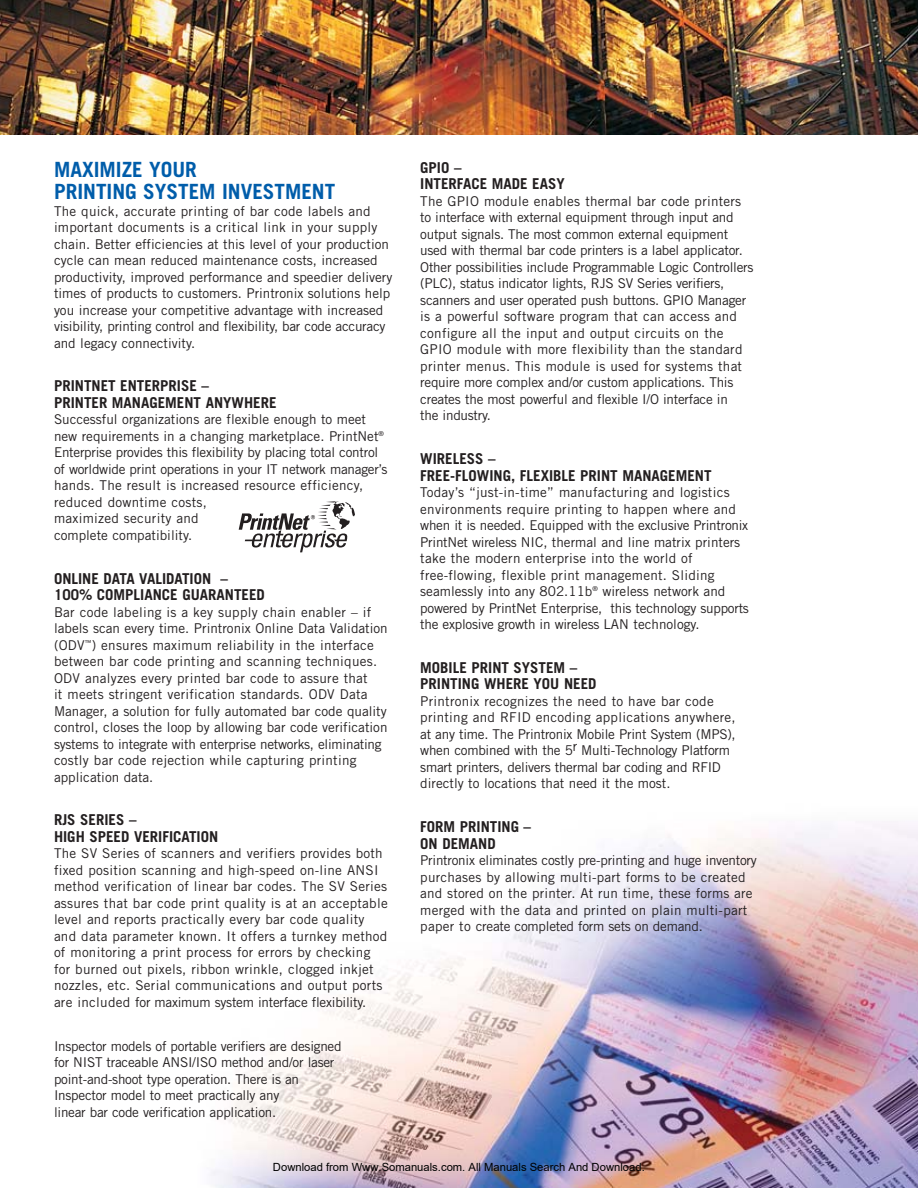
<style>
.page{position:relative;width:918px;height:1188px;background:#fff}
.page>*{position:absolute;margin:0;border:0;box-sizing:border-box;transform-origin:0 0}
.t1{font:700 21px/21.9px "Trade Gothic";color:#005daa}
.t2{font:700 15px/16.5px "Trade Gothic";color:#231f20}
.t3{font:13.5px/16.5px "Trade Gothic";color:#231f20}
.t4{font:13.5px/16.5px "Trade Gothic";letter-spacing:-.02em;color:#231f20}
.t5{font:13.5px/16.5px "Trade Gothic";letter-spacing:.02em;color:#231f20}
.t6{font:11.25px "Arial";color:#000}
</style>
<div class="page">
<img style="left:211px;top:821px;width:707px;height:367px">
<img style="left:0;top:0;width:918px;height:135px">
<svg style="left:239px;top:501px;width:116px;height:51px"></svg>
<h1 class="t1" style="left:54px;top:161px;width:283px">MAXIMIZE YOUR<br>PRINTING SYSTEM INVESTMENT</h1>
<p class="t3" style="left:54px;top:204px;width:340px">The quick, accurate printing of bar code labels and important documents is a critical link in your supply chain. Better efficiencies at this level of your production cycle can mean reduced maintenance costs, increased productivity, improved performance and speedier delivery times of products to customers. Printronix solutions help you increase your competitive advantage with increased visibility, printing control and flexibility, bar code accuracy and legacy connectivity.</p>
<p class="t2" style="left:54px;top:379px;width:224px">PRINTNET ENTERPRISE –<br>PRINTER MANAGEMENT ANYWHERE</p>
<p class="t3" style="left:54px;top:413px;width:335px">Successful organizations are flexible enough to meet new requirements in a changing marketplace. PrintNet<sup>® </sup>Enterprise provides this flexibility by placing total control of worldwide print operations in your IT network manager’s hands. The result is increased resource efficiency, reduced downtime costs,<br>maximized security and<br>complete compatibility.</p>
<p class="t2" style="left:54px;top:571px;width:212px">ONLINE DATA VALIDATION –<br>100% COMPLIANCE GUARANTEED</p>
<p class="t5" style="left:54px;top:605px;width:335px">Bar code labeling is a key supply chain enabler – if labels scan every time. Printronix Online Data Validation (ODV<sup>™</sup>) ensures maximum reliability in the interface between bar code printing and scanning techniques.<br>ODV analyzes every printed bar code to assure that<br>it meets stringent verification standards. ODV Data Manager, a solution for fully automated bar code quality control, closes the loop by allowing bar code verification systems to integrate with enterprise networks, eliminating costly bar code rejection while capturing printing application data.</p>
<p class="t2" style="left:54px;top:813px;width:166px">RJS SERIES –<br>HIGH SPEED VERIFICATION</p>
<p class="t5" style="left:54px;top:847px;width:335px">The SV Series of scanners and verifiers provides both fixed position scanning and high-speed on-line ANSI method verification of linear bar codes. The SV Series assures that bar code print quality is at an acceptable level and reports practically every bar code quality and data parameter known. It offers a turnkey method of monitoring a print process for errors by checking for burned out pixels, ribbon wrinkle, clogged inkjet nozzles, etc. Serial communications and output ports are included for maximum system interface flexibility.</p>
<p class="t4" style="left:54px;top:1039px;width:289px">Inspector models of portable verifiers are designed for NIST traceable ANSI/ISO method and/or laser point-and-shoot type operation. There is an Inspector model to meet practically any<br>linear bar code verification application.</p>
<p class="t2" style="left:420px;top:161px;width:146px">GPIO –<br>INTERFACE MADE EASY</p>
<p class="t4" style="left:420px;top:194px;width:335px">The GPIO module enables thermal bar code printers to interface with external equipment through input and output signals. The most common external equipment used with thermal bar code printers is a label applicator.<br>Other possibilities include Programmable Logic Controllers (PLC), status indicator lights, RJS SV Series verifiers, scanners and user operated push buttons. GPIO Manager is a powerful software program that can access and configure all the input and output circuits on the GPIO module with more flexibility than the standard printer menus. This module is used for systems that require more complex and/or custom applications. This creates the most powerful and flexible I/O interface in<br>the industry.</p>
<p class="t2" style="left:420px;top:452px;width:293px">WIRELESS –<br>FREE-FLOWING, FLEXIBLE PRINT MANAGEMENT</p>
<p class="t3" style="left:420px;top:485px;width:330px">Today’s “just-in-time” manufacturing and logistics environments require printing to happen where and when it is needed. Equipped with the exclusive Printronix PrintNet wireless NIC, thermal and line matrix printers take the modern enterprise into the world of free-flowing, flexible print management. Sliding seamlessly into any 802.11b<sup>®</sup> wireless network and powered by PrintNet Enterprise, this technology supports the explosive growth in wireless LAN technology.</p>
<p class="t2" style="left:420px;top:661px;width:178px">MOBILE PRINT SYSTEM –<br>PRINTING WHERE YOU NEED</p>
<p class="t4" style="left:420px;top:694px;width:317px">Printronix recognizes the need to have bar code printing and RFID encoding applications anywhere, at any time. The Printronix Mobile Print System (MPS), when combined with the 5r Multi-Technology Platform smart printers, delivers thermal bar coding and RFID directly to locations that need it the most.</p>
<p class="t2" style="left:420px;top:820px;width:112px">FORM PRINTING –<br>ON DEMAND</p>
<p class="t3" style="left:420px;top:853px;width:338px">Printronix eliminates costly pre-printing and huge inventory purchases by allowing multi-part forms to be created and stored on the printer. At run time, these forms are merged with the data and printed on plain multi-part paper to create completed form sets on demand.</p>
<p class="t6" style="left:273px;top:1160px;width:373px">Download from Www.Somanuals.com. All Manuals Search And Download.</p>
</div>
